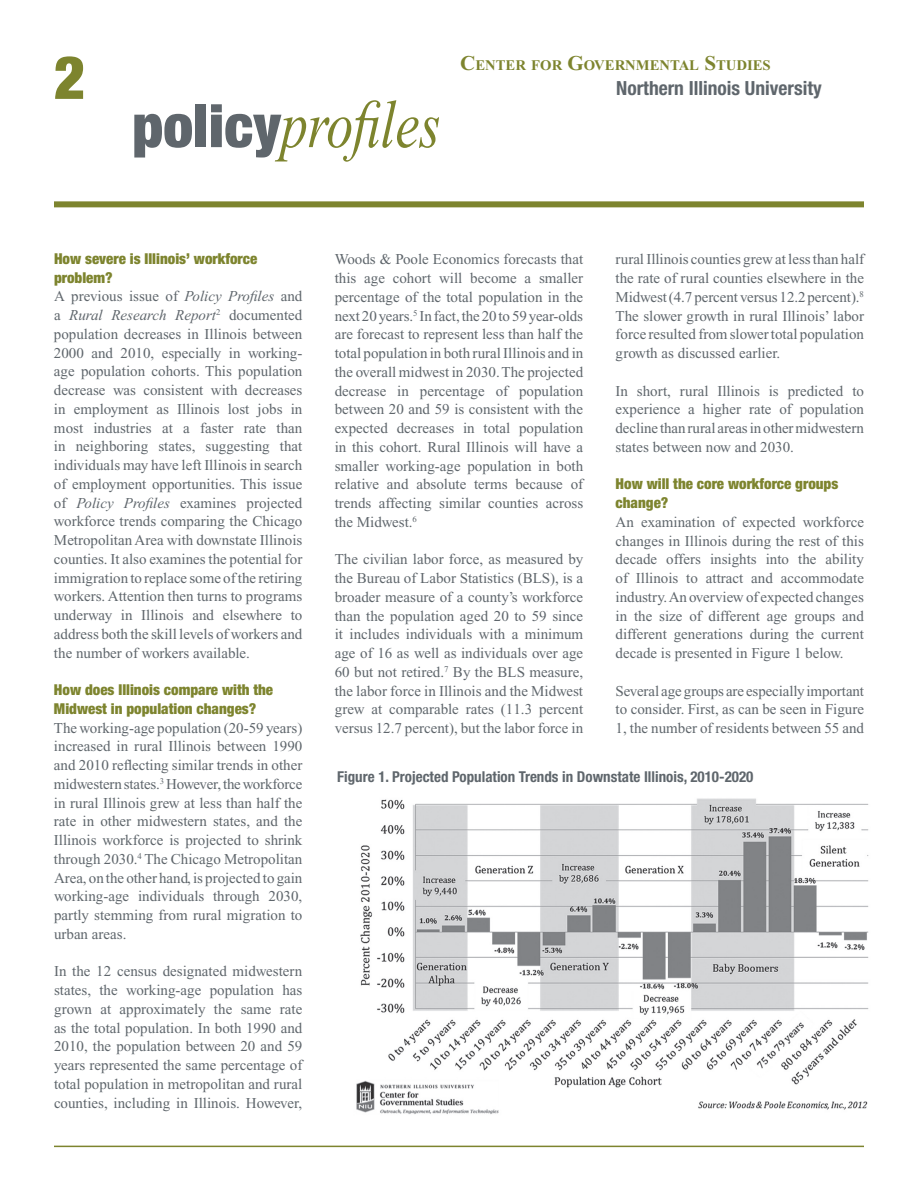
<style>
.page{position:relative;width:918px;height:1188px;background:#fff}
.page>*{position:absolute;margin:0;border:0;box-sizing:border-box;transform-origin:0 0}
.t1{font:italic 67.5px "Times New Roman";color:#7d842e;scale:.8 1}
.t2{font:900 condensed 60px "Helvetica Neue";color:#7d842e}
.t3{font:700 condensed 19.5px "Helvetica Neue";color:#5f666c}
.t4{font:15px/18.8px "Times New Roman";color:#5f666c;text-align:justify}
.t5{font:900 condensed 15px/18.8px "Helvetica Neue";color:#7d842e}
.t6{font:700 condensed 15px "Helvetica Neue";color:#5f666c}
.t7{font:700 14.7px "Times New Roman";color:#7d842e}
.s1{font-family:"Helvetica Neue";font-weight:900;font-style:normal;font-stretch:condensed;font-size:60px;color:#5f666c}
.s2{font-size:21px}
.s3{font-style:italic}
</style>
<div class="page">
<hr style="left:54px;top:1146px;width:810px;height:1px;background:#7d842e">
<div style="left:54px;top:201px;width:810px;height:6px;background:#7d842e"></div>
<img style="left:356px;top:798px;width:513px;height:316px">
<h2 class="t2" style="left:54px;top:28px;width:33px">2</h2>
<h1 class="t1" style="left:132px;top:89px;width:387px"><span class="s1">policy</span>profiles</h1>
<p class="t7" style="left:460px;top:57px;width:311px"><span class="s2">C</span>ENTER FOR <span class="s2">G</span>OVERNMENTAL <span class="s2">S</span>TUDIES</p>
<h3 class="t3" style="left:616px;top:76px;width:207px">Northern Illinois University</h3>
<p class="t5" style="left:54px;top:249px;width:205px">How severe is Illinois’ workforce problem?</p>
<p class="t4" style="left:54px;top:287px;width:250px">A previous issue of <span class="s3">Policy Profiles</span> and a <span class="s3">Rural Research Report</span><sup>2</sup> documented population decreases in Illinois between 2000 and 2010, especially in working&shy;age population cohorts. This population decrease was consistent with decreases in employment as Illinois lost jobs in most industries at a faster rate than in neighboring states, suggesting that individuals may have left Illinois in search of employment opportunities. This issue of <span class="s3">Policy Profiles</span> examines projected workforce trends comparing the Chicago Metropolitan Area with downstate Illinois counties. It also examines the potential for immigration to replace some of the retiring workers. Attention then turns to programs underway in Illinois and elsewhere to address both the skill levels of workers and the number of workers available.</p>
<p class="t5" style="left:54px;top:680px;width:221px">How does Illinois compare with the<br>Midwest in population changes?</p>
<p class="t4" style="left:54px;top:718px;width:250px">The working-age population (20-59 years) increased in rural Illinois between 1990 and 2010 reflecting similar trends in other midwestern states.<sup>3</sup> However, the workforce in rural Illinois grew at less than half the rate in other midwestern states, and the Illinois workforce is projected to shrink through 2030.<sup>4</sup> The Chicago Metropolitan Area, on the other hand, is projected to gain working-age individuals through 2030, partly stemming from rural migration to urban areas.</p>
<p class="t4" style="left:54px;top:962px;width:250px">In the 12 census designated midwestern states, the working-age population has grown at approximately the same rate as the total population. In both 1990 and 2010, the population between 20 and 59 years represented the same percentage of total population in metropolitan and rural counties, including in Illinois. However,</p>
<p class="t4" style="left:335px;top:250px;width:250px">Woods &amp; Poole Economics forecasts that this age cohort will become a smaller percentage of the total population in the next 20 years.<sup>5</sup> In fact, the 20 to 59 year-olds are forecast to represent less than half the total population in both rural Illinois and in the overall midwest in 2030. The projected decrease in percentage of population between 20 and 59 is consistent with the expected decreases in total population in this cohort. Rural Illinois will have a smaller working-age population in both relative and absolute terms because of trends affecting similar counties across the Midwest.<sup>6</sup></p>
<p class="t4" style="left:335px;top:550px;width:250px">The civilian labor force, as measured by the Bureau of Labor Statistics (BLS), is a broader measure of a county’s workforce than the population aged 20 to 59 since it includes individuals with a minimum age of 16 as well as individuals over age 60 but not retired.<sup>7</sup> By the BLS measure, the labor force in Illinois and the Midwest grew at comparable rates (11.3 percent versus 12.7 percent), but the labor force in</p>
<p class="t4" style="left:616px;top:250px;width:250px">rural Illinois counties grew at less than half the rate of rural counties elsewhere in the Midwest (4.7 percent versus 12.2 percent).<sup>8<br></sup>The slower growth in rural Illinois’ labor force resulted from slower total population growth as discussed earlier.</p>
<p class="t4" style="left:616px;top:381px;width:250px">In short, rural Illinois is predicted to experience a higher rate of population decline than rural areas in other midwestern states between now and 2030.</p>
<p class="t5" style="left:616px;top:475px;width:224px">How will the core workforce groups change?</p>
<p class="t4" style="left:616px;top:513px;width:250px">An examination of expected workforce changes in Illinois during the rest of this decade offers insights into the ability of Illinois to attract and accommodate industry. An overview of expected changes in the size of different age groups and different generations during the current decade is presented in Figure 1 below.</p>
<p class="t4" style="left:616px;top:681px;width:250px">Several age groups are especially important to consider. First, as can be seen in Figure 1, the number of residents between 55 and</p>
<p class="t6" style="left:337px;top:768px;width:418px">Figure 1. Projected Population Trends in Downstate Illinois, 2010-2020</p>
</div>
